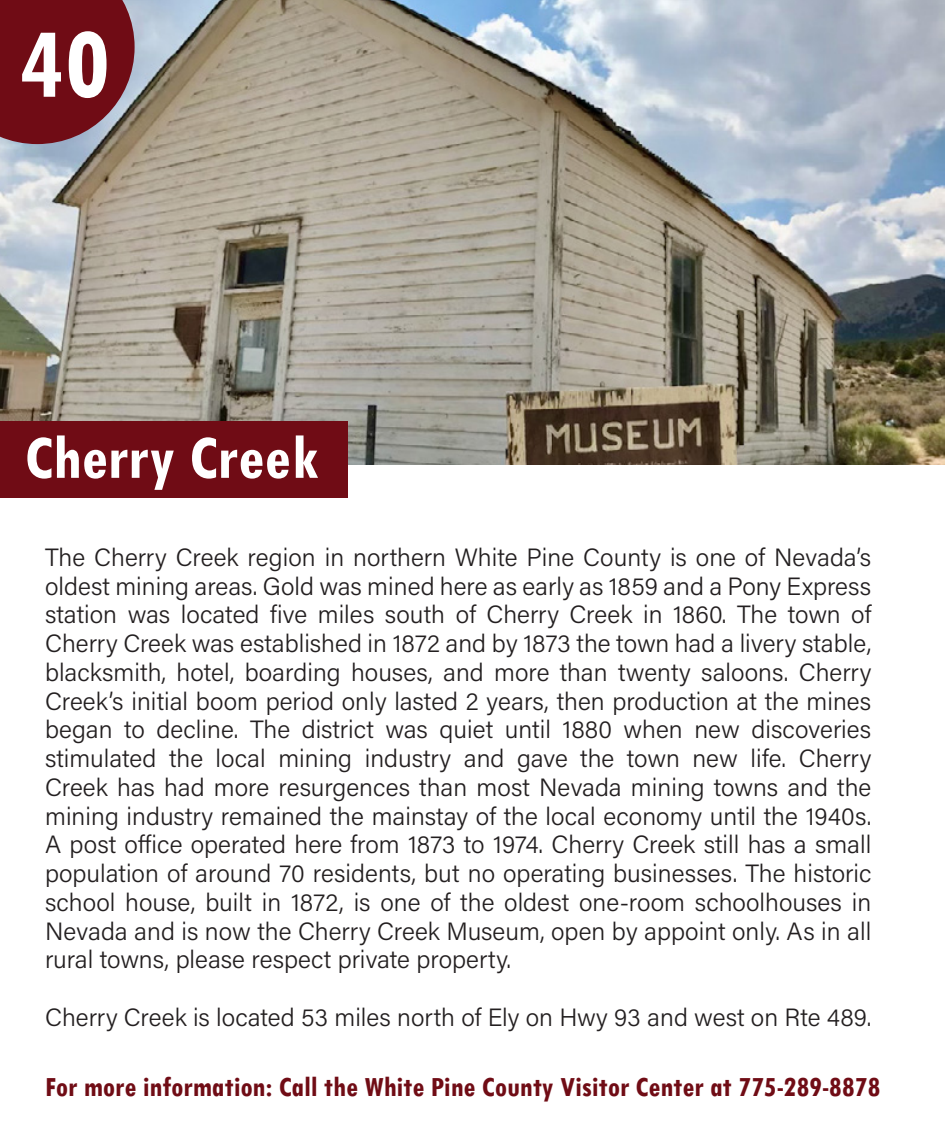
<style>
.page{position:relative;width:945px;height:1125px;background:#fff}
.page>*{position:absolute;margin:0;border:0;box-sizing:border-box;transform-origin:0 0}
.t1{font:700 condensed 105px "Tw Cen";color:#fff}
.Titles{font:700 condensed 65px "Tw Cen";color:#fff}
.MORE_INFO{font:700 condensed 29.5px "Tw Cen";color:#700c15}
.body_text{font:25px/28.8px "Acumin Variable Concept";color:#231f20;text-align:justify}
</style>
<div class="page">
<img style="left:0;top:0;width:945px;height:464px">
<div style="left:0;top:421px;width:347px;height:77px;background:#700c15"></div>
<svg style="left:0;top:0;width:135px;height:144px;background:#751e26"></svg>
<p class="t1" style="left:18px;top:0;width:93px">40</p>
<p class="Titles" style="left:24px;top:418px;width:296px">Cherry Creek</p>
<p class="body_text" style="left:45px;top:542px;width:828px">The Cherry Creek region in northern White Pine County is one of Nevada’s oldest mining areas. Gold was mined here as early as 1859 and a Pony Express station was located five miles south of Cherry Creek in 1860. The town of Cherry Creek was established in 1872 and by 1873 the town had a livery stable, blacksmith, hotel, boarding houses, and more than twenty saloons. Cherry Creek’s initial boom period only lasted 2 years, then production at the mines began to decline. The district was quiet until 1880 when new discoveries stimulated the local mining industry and gave the town new life. Cherry Creek has had more resurgences than most Nevada mining towns and the mining industry remained the mainstay of the local economy until the 1940s.<br>A post office operated here from 1873 to 1974. Cherry Creek still has a small population of around 70 residents, but no operating businesses. The historic school house, built in 1872, is one of the oldest one-room schoolhouses in Nevada and is now the Cherry Creek Museum, open by appoint only. As in all rural towns, please respect private property.</p>
<p class="body_text" style="left:45px;top:1002px;width:828px">Cherry Creek is located 53 miles north of Ely on Hwy 93 and west on Rte 489.</p>
<p class="MORE_INFO" style="left:45px;top:1069px;width:837px">For more information: Call the White Pine County Visitor Center at 775-289-8878</p>
</div>
